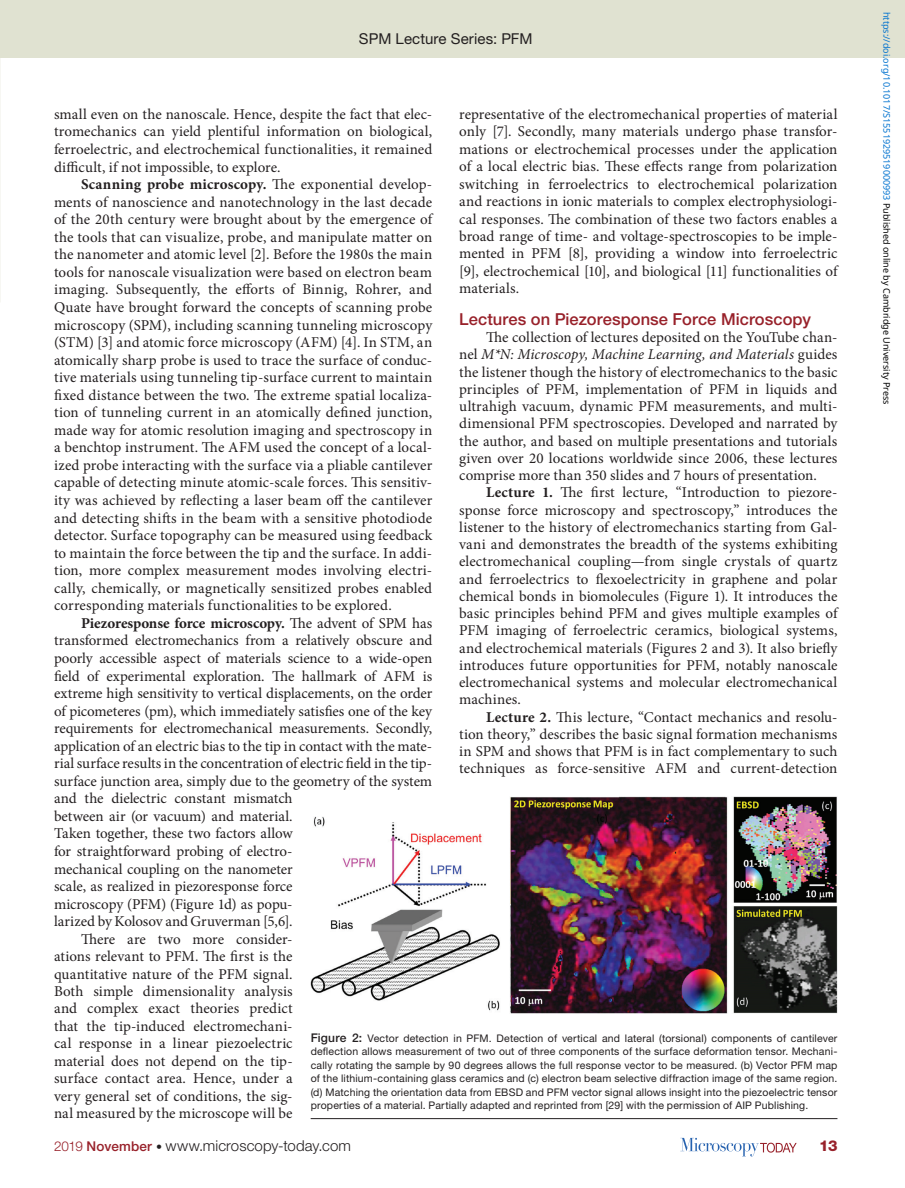
<style>
.page{position:relative;width:905px;height:1188px;background:#fff}
.page>*{position:absolute;margin:0;border:0;box-sizing:border-box;transform-origin:0 0}
.t1{font:500 16.5px "Helvetica Neue LT Std";letter-spacing:.005em;color:#98212a}
.t2{font:15px/17.5px "Minion Pro";color:#231f20;text-align:justify}
.t3{font:700 15px "Minion Pro";letter-spacing:-.005em;color:#231f20}
.t4{font:300 15px "Helvetica Neue LT Std";letter-spacing:.005em;color:#231f20}
.t5{font:15px "Helvetica Neue LT Std";letter-spacing:.005em;color:#231f20}
.t6{font:800 15px "Helvetica Neue LT Std";color:#98212a}
.t7{font:10.5px/13.5px "Helvetica Neue LT Std";letter-spacing:.015em;color:#231f20;text-align:justify}
.t8{font:9px "Noto Sans";color:#0172cf}
.s1{font-style:italic}
.s2{font-weight:700}
.s3{font-weight:400}
.s4{font-weight:500;font-size:12px}
.s5{font-size:13.5px;color:#98212a}
.s6{font-weight:500;font-size:13.5px;color:#98212a}
.s7{font-size:12px}
.s8{color:#000}
</style>
<div class="page">
<div style="left:0;top:0;width:904px;height:58px;background:#e0e2d1"></div>
<svg style="left:680px;top:1138px;width:116px;height:18px"></svg>
<hr style="left:310px;top:1118px;width:527px;height:1px;background:#231f20">
<img style="left:310px;top:796px;width:527px;height:217px">
<p class="t5" style="left:359px;top:30px;width:175px">SPM Lecture Series: PFM</p>
<p class="t2" style="left:459px;top:105px;width:380px">representative of the electromechanical properties of material only [7]. Secondly, many materials undergo phase transfor&shy;mations or electrochemical processes under the application of a local electric bias. These effects range from polarization switching in ferroelectrics to electrochemical polarization and reactions in ionic materials to complex electrophysiologi&shy;cal responses. The combination of these two factors enables a broad range of time- and voltage-spectroscopies to be imple&shy;mented in PFM [8], providing a window into ferroelectric [9], electrochemical [10], and biological [11] functionalities of materials.</p>
<p class="t1" style="left:459px;top:309px;width:353px">Lectures on Piezoresponse Force Microscopy</p>
<p class="t2" style="left:459px;top:329px;width:380px;text-indent:27px">The collection of lectures deposited on the YouTube chan&shy;nel <span class="s1">M*N: Microscopy, Machine Learning, and Materials</span> guides the listener though the history of electromechanics to the basic principles of PFM, implementation of PFM in liquids and ultrahigh vacuum, dynamic PFM measurements, and multi&shy;dimensional PFM spectroscopies. Developed and narrated by the author, and based on multiple presentations and tutorials given over 20 locations worldwide since 2006, these lectures comprise more than 350 slides and 7 hours of presentation.</p>
<p class="t2" style="left:459px;top:484px;width:380px;text-indent:27px"><span class="s2">Lecture 1.</span> The first lecture, “Introduction to piezore&shy;sponse force microscopy and spectroscopy,” introduces the listener to the history of electromechanics starting from Gal&shy;vani and demonstrates the breadth of the systems exhibiting electromechanical coupling—from single crystals of quartz and ferroelectrics to flexoelectricity in graphene and polar chemical bonds in biomolecules (Figure 1). It introduces the basic principles behind PFM and gives multiple examples of PFM imaging of ferroelectric ceramics, biological systems, and electrochemical materials (Figures 2 and 3). It also briefly introduces future opportunities for PFM, notably nanoscale electromechanical systems and molecular electromechanical machines.</p>
<p class="t2" style="left:459px;top:708px;width:380px;text-indent:27px"><span class="s2">Lecture 2.</span> This lecture, “Contact mechanics and resolu&shy;tion theory,” describes the basic signal formation mechanisms in SPM and shows that PFM is in fact complementary to such techniques as force-sensitive AFM and current-detection</p>
<p class="t2" style="left:54px;top:105px;width:380px">small even on the nanoscale. Hence, despite the fact that elec&shy;tromechanics can yield plentiful information on biological, ferroelectric, and electrochemical functionalities, it remained difficult, if not impossible, to explore.</p>
<p class="t2" style="left:54px;top:176px;width:380px;text-indent:27px"><span class="s2">Scanning probe microscopy.</span> The exponential develop&shy;ments of nanoscience and nanotechnology in the last decade of the 20th century were brought about by the emergence of the tools that can visualize, probe, and manipulate matter on the nanometer and atomic level [2]. Before the 1980s the main tools for nanoscale visualization were based on electron beam imaging. Subsequently, the efforts of Binnig, Rohrer, and Quate have brought forward the concepts of scanning probe microscopy (SPM), including scanning tunneling microscopy (STM) [3] and atomic force microscopy (AFM) [4]. In STM, an atomically sharp probe is used to trace the surface of conduc&shy;tive materials using tunneling tip-surface current to maintain fixed distance between the two. The extreme spatial localiza&shy;tion of tunneling current in an atomically defined junction, made way for atomic resolution imaging and spectroscopy in a benchtop instrument. The AFM used the concept of a local&shy;ized probe interacting with the surface via a pliable cantilever capable of detecting minute atomic-scale forces. This sensitiv&shy;ity was achieved by reflecting a laser beam off the cantilever and detecting shifts in the beam with a sensitive photodiode detector. Surface topography can be measured using feedback to maintain the force between the tip and the surface. In addi&shy;tion, more complex measurement modes involving electri&shy;cally, chemically, or magnetically sensitized probes enabled corresponding materials functionalities to be explored.</p>
<p class="t3" style="left:81px;top:612px;width:352px">Piezoresponse force microscopy. <span class="s3">The advent of SPM has</span></p>
<p class="t2" style="left:54px;top:632px;width:380px">transformed electromechanics from a relatively obscure and</p>
<p class="t2" style="left:54px;top:649px;width:380px">poorly accessible aspect of materials science to a wide-open</p>
<p class="t2" style="left:54px;top:667px;width:379px">field of experimental exploration. The hallmark of AFM is</p>
<p class="t2" style="left:54px;top:685px;width:380px">extreme high sensitivity to vertical displacements, on the order</p>
<p class="t2" style="left:54px;top:702px;width:379px">of picometeres (pm), which immediately satisfies one of the key</p>
<p class="t2" style="left:54px;top:720px;width:380px">requirements for electromechanical measurements. Secondly,</p>
<p class="t2" style="left:54px;top:737px;width:379px">application of an electric bias to the tip in contact with the mate-</p>
<p class="t2" style="left:54px;top:755px;width:379px">rial surface results in the concentration of electric field in the tip-</p>
<p class="t2" style="left:54px;top:772px;width:380px">surface junction area, simply due to the geometry of the system</p>
<p class="t2" style="left:54px;top:790px;width:240px">and the dielectric constant mismatch</p>
<p class="t2" style="left:54px;top:807px;width:240px">between air (or vacuum) and material.</p>
<p class="t2" style="left:54px;top:825px;width:240px">Taken together, these two factors allow</p>
<p class="t2" style="left:54px;top:843px;width:240px">for straightforward probing of electro-</p>
<p class="t2" style="left:54px;top:860px;width:240px">mechanical coupling on the nanometer</p>
<p class="t2" style="left:54px;top:878px;width:240px">scale, as realized in piezoresponse force</p>
<p class="t2" style="left:54px;top:895px;width:240px">microscopy (PFM) (Figure 1d) as popu-</p>
<p class="t2" style="left:54px;top:913px;width:240px">larized by Kolosov and Gruverman [5,6].</p>
<p class="t2" style="left:81px;top:930px;width:213px">There are two more consider-</p>
<p class="t2" style="left:54px;top:948px;width:240px">ations relevant to PFM. The first is the</p>
<p class="t2" style="left:54px;top:965px;width:240px">quantitative nature of the PFM signal.</p>
<p class="t2" style="left:54px;top:982px;width:240px">Both simple dimensionality analysis</p>
<p class="t2" style="left:54px;top:1000px;width:240px">and complex exact theories predict</p>
<p class="t2" style="left:54px;top:1017px;width:240px">that the tip-induced electromechani-</p>
<p class="t2" style="left:54px;top:1035px;width:240px">cal response in a linear piezoelectric</p>
<p class="t2" style="left:54px;top:1052px;width:240px">material does not depend on the tip-</p>
<p class="t2" style="left:54px;top:1070px;width:240px">surface contact area. Hence, under a</p>
<p class="t2" style="left:54px;top:1087px;width:240px">very general set of conditions, the sig-</p>
<p class="t2" style="left:54px;top:1105px;width:240px">nal measured by the microscope will be</p>
<p class="t7" style="left:310px;top:1031px;width:528px"><span class="s4">Figure 2:</span> Vector detection in PFM. Detection of vertical and lateral (torsional) components of cantilever deflection allows measurement of two out of three components of the surface deformation tensor. Mechani&shy;cally rotating the sample by 90 degrees allows the full response vector to be measured. (b) Vector PFM map of the lithium-containing glass ceramics and (c) electron beam selective diffraction image of the same region. (d) Matching the orientation data from EBSD and PFM vector signal allows insight into the piezoelectric tensor properties of a material. Partially adapted and reprinted from [29] with the permission of AIP Publishing.</p>
<p class="t4" style="left:54px;top:1137px;width:298px"><span class="s5">2019</span> <span class="s6">November</span> <span class="s7">•</span> www.microscopy-today.com</p>
<p class="t6" style="left:819px;top:1137px;width:20px">13</p>
<p class="t8" style="left:893px;top:12px;width:394px;rotate:90deg">https://doi.org/10.1017/S1551929519000993 <span class="s8">Published online by Cambridge University Press</span></p>
</div>
